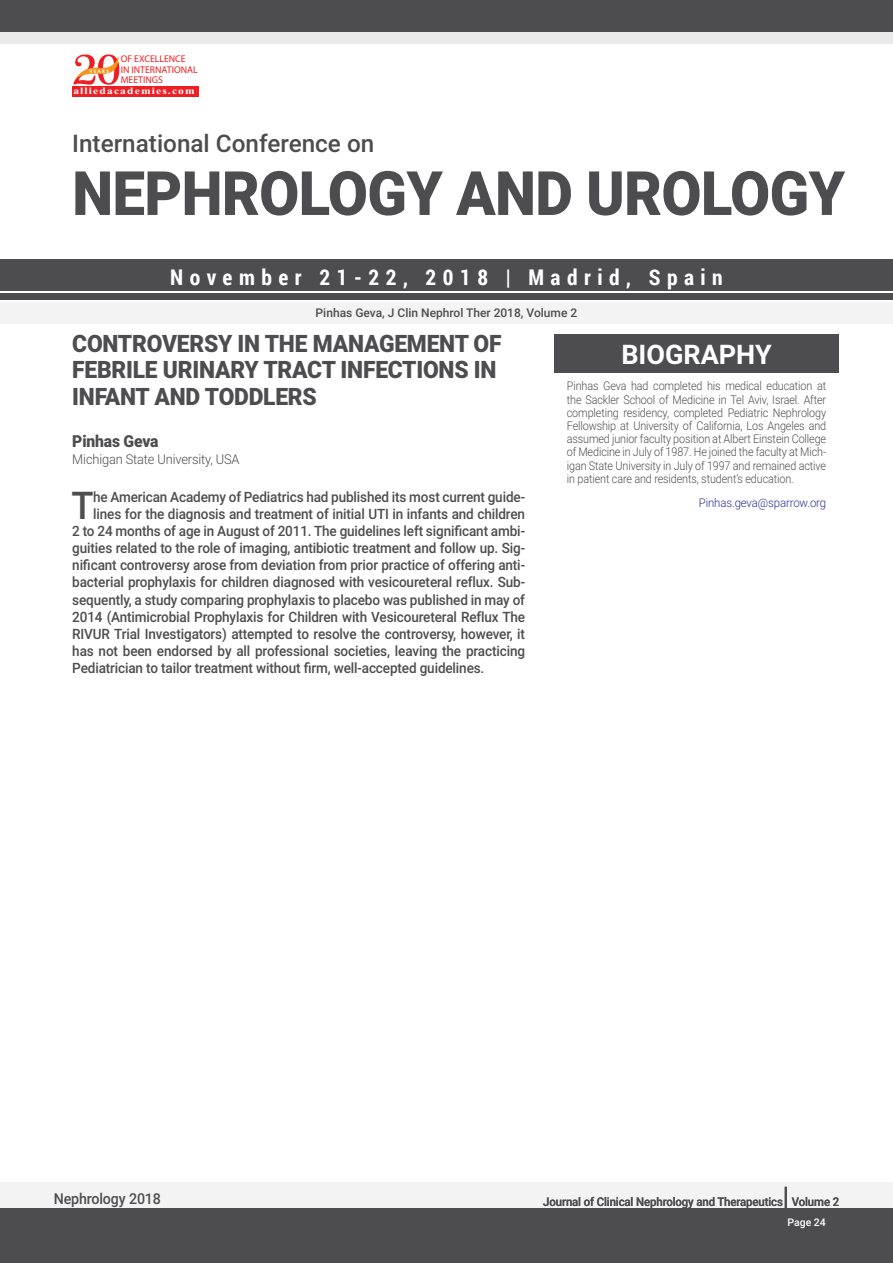
<style>
.page{position:relative;width:893px;height:1263px;background:#fff}
.page>*{position:absolute;margin:0;border:0;box-sizing:border-box;transform-origin:0 0}
.t1{font:900 61.2px "Roboto";letter-spacing:-.01em;color:#4d4d4f;scale:.95 1}
.t2{font:500 38.25px "Roboto";color:#4d4d4f;scale:.95 1}
.t3{font:700 27px "Roboto";color:#fff}
.t4{font:500 27px "Roboto";color:#4d4d4f;scale:.95 1}
.t5{font:500 24.3px "Roboto";color:#4d4d4f}
.t6{font:900 24px/26.4px "Roboto";letter-spacing:-.01em;color:#4d4d4f;scale:.95 1}
.t7{font:700 21.6px "Roboto Condensed";letter-spacing:.3em;color:#fff}
.t8{font:900 16.5px "Roboto";letter-spacing:-.01em;color:#4d4d4f;scale:.95 1}
.t9{font:500 15px "Roboto";letter-spacing:-.01em;color:#4d4d4f;scale:.95 1}
.t10{font:500 14.25px "Roboto";letter-spacing:-.01em;color:#4d4d4f;scale:.95 1}
.t11{font:300 13.5px "Roboto";letter-spacing:-.01em;color:#4d4d4f;scale:.95 1}
.t12{font:300 12px/13.2px "Roboto";letter-spacing:-.01em;color:#4d4d4f;text-align:justify;scale:.9 1}
.t13{font:500 12px "Roboto";letter-spacing:-.01em;color:#4d4d4f;scale:.95 1}
.t14{font:500 12px "Roboto";letter-spacing:-.01em;color:#4d4d4f}
.t15{font:300 12px "Roboto";letter-spacing:-.01em;color:#2e3092;scale:.95 1}
.t16{font:500 10.5px "Roboto";color:#fff}
.t17{font:9.75px/10.5px "Myriad Pro";color:#ed1f24}
.t18{font:700 9.75px "Times New Roman";letter-spacing:.1em;color:#fff;scale:1.18 1}
.t19{font:4.95px "Oregon LDO Black";letter-spacing:.24em;color:#fff;scale:1.06 1}
</style>
<div class="page">
<div style="left:0;top:1182px;width:893px;height:27px;background:#f3f3f4"></div>
<div style="left:0;top:1209px;width:893px;height:54px;background:#4d4d4f"></div>
<div style="left:0;top:13px;width:893px;height:31px;background:#eaeaeb"></div>
<div style="left:0;top:259px;width:893px;height:31px;background:#4d4d4f"></div>
<div style="left:0;top:0;width:893px;height:31px;background:#4d4d4f"></div>
<div style="left:0;top:293px;width:893px;height:7px;background:#4d4d4f"></div>
<div style="left:0;top:302px;width:893px;height:21px;background:#f3f3f4"></div>
<div style="left:72px;top:86px;width:127px;height:10px;background:#ed1f24"></div>
<svg style="left:74px;top:54px;width:46px;height:31px"></svg>
<div style="left:554px;top:334px;width:285px;height:39px;background:#4d4d4f"></div>
<p class="t17" style="left:121px;top:54px;width:79px">OF EXCELLENCE<br>IN INTERNATIONAL<br>MEETINGS</p>
<p class="t18" style="left:73px;top:84px;width:104px">alliedacademies.com</p>
<p class="t19" style="left:90px;top:68px;width:20px">YEARS</p>
<h3 class="t5" style="left:72px;top:126px;width:304px">International Conference on</h3>
<h1 class="t1" style="left:72px;top:150px;width:815px">NEPHROLOGY AND UROLOGY</h1>
<h3 class="t7" style="left:170px;top:262px;width:554px">November 21-22, 2018 | Madrid, Spain</h3>
<p class="t14" style="left:316px;top:304px;width:263px">Pinhas Geva, J Clin Nephrol Ther 2018, Volume 2</p>
<h3 class="t6" style="left:72px;top:329px;width:453px">CONTROVERSY IN THE MANAGEMENT OF<br>FEBRILE URINARY TRACT INFECTIONS IN<br>INFANT AND TODDLERS</h3>
<p class="t8" style="left:72px;top:430px;width:92px">Pinhas Geva</p>
<p class="t11" style="left:72px;top:449px;width:178px">Michigan State University, USA</p>
<h2 class="t2" style="left:71px;top:479px;width:25px">T</h2>
<p class="t10" style="left:93px;top:487px;width:456px">he American Academy of Pediatrics had published its most current guide-</p>
<h3 class="t3" style="left:621px;top:335px;width:152px">BIOGRAPHY</h3>
<p class="t12" style="left:567px;top:379px;width:290px">Pinhas Geva had completed his medical education at the Sackler School of Medicine in Tel Aviv, Israel. After completing residency, completed Pediatric Nephrology Fellowship at University of California, Los Angeles and assumed junior faculty position at Albert Einstein College of Medicine in July of 1987. He joined the faculty at Mich&shy;igan State University in July of 1997 and remained active in patient care and residents, student’s education.</p>
<p class="t15" style="left:699px;top:494px;width:136px">Pinhas.geva@sparrow.org</p>
<p class="t10" style="left:93px;top:504px;width:456px">lines for the diagnosis and treatment of initial UTI in infants and children</p>
<p class="t10" style="left:72px;top:521px;width:478px">2 to 24 months of age in August of 2011. The guidelines left significant ambi-</p>
<p class="t10" style="left:72px;top:538px;width:478px">guities related to the role of imaging, antibiotic treatment and follow up. Sig-</p>
<p class="t10" style="left:72px;top:555px;width:478px">nificant controversy arose from deviation from prior practice of offering anti-</p>
<p class="t10" style="left:72px;top:572px;width:478px">bacterial prophylaxis for children diagnosed with vesicoureteral reflux. Sub-</p>
<p class="t10" style="left:72px;top:589px;width:478px">sequently, a study comparing prophylaxis to placebo was published in may of</p>
<p class="t10" style="left:72px;top:607px;width:478px">2014 (Antimicrobial Prophylaxis for Children with Vesicoureteral Reflux The</p>
<p class="t10" style="left:72px;top:624px;width:478px">RIVUR Trial Investigators) attempted to resolve the controversy, however, it</p>
<p class="t10" style="left:72px;top:641px;width:478px">has not been endorsed by all professional societies, leaving the practicing</p>
<p class="t10" style="left:72px;top:658px;width:435px">Pediatrician to tailor treatment without firm, well-accepted guidelines.</p>
<p class="t9" style="left:54px;top:1188px;width:114px">Nephrology 2018</p>
<p class="t13" style="left:543px;top:1193px;width:254px">Journal of Clinical Nephrology and Therapeutics</p>
<h3 class="t4" style="left:783px;top:1177px;width:8px">|</h3>
<p class="t13" style="left:792px;top:1193px;width:51px">Volume 2</p>
<p class="t16" style="left:787px;top:1215px;width:40px">Page 24</p>
</div>
